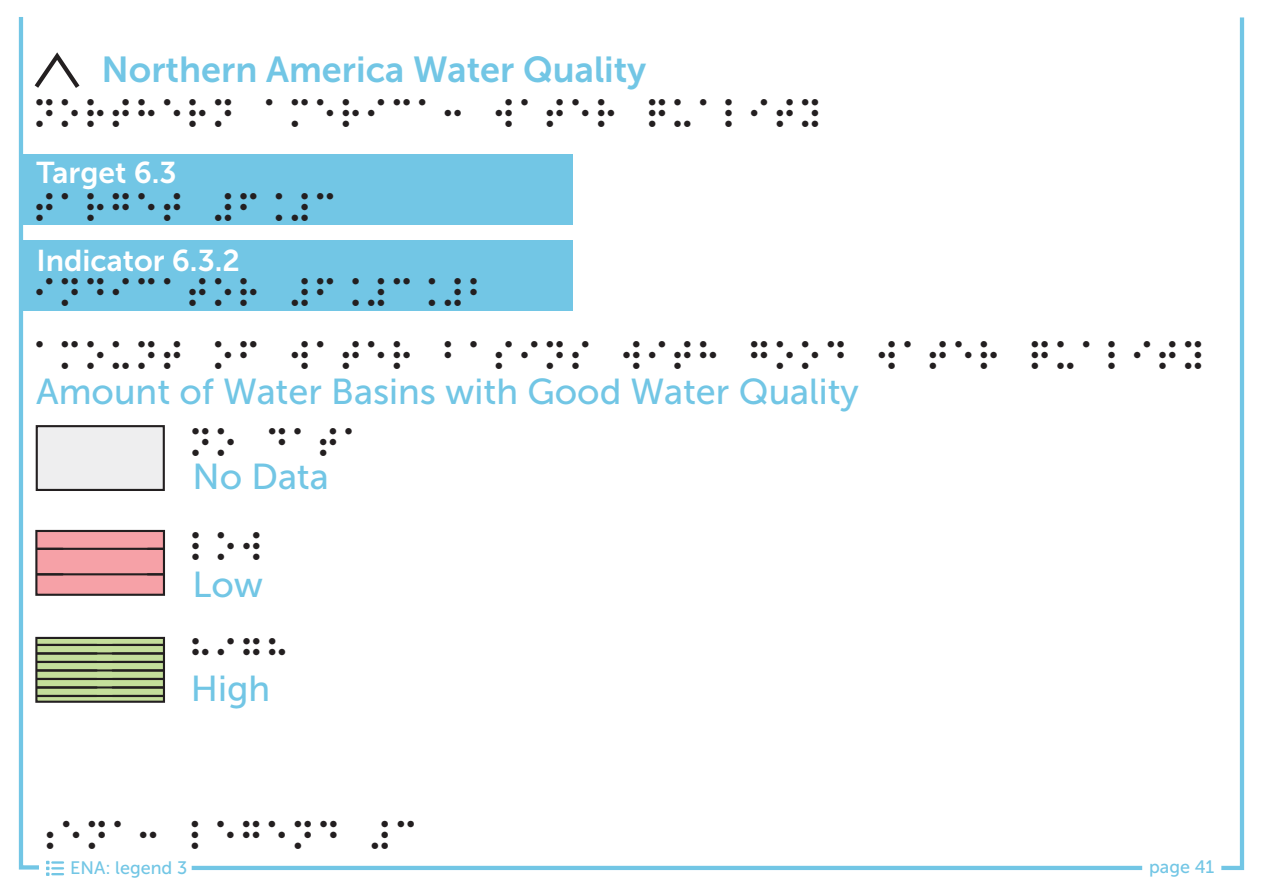
<style>
.page{position:relative;width:1263px;height:893px;background:#fff}
.page>*{position:absolute;margin:0;border:0;box-sizing:border-box;transform-origin:0 0}
.t1{font:36.3px "RNIB Braille Regular";color:#231f20}
.t2{font:36px "RNIB Braille Regular";color:#231f20}
.t3{font:36px "Museo Sans 500";color:#72c6e5}
.t4{font:36px "Museo Sans 700";color:#72c6e5}
.t5{font:30px "Museo Sans 700";color:#fff}
.t6{font:18px "Museo Sans 500";color:#72c6e5}
</style>
<div class="page">
<div style="left:36px;top:425px;width:129px;height:66px;background:#eeeeef;border:2px solid #231f20"></div>
<svg style="left:84px;top:530px;width:81px;height:66px;background:#d58d92"></svg>
<svg style="left:84px;top:637px;width:81px;height:66px;background:#8e9f72"></svg>
<div style="left:20px;top:154px;width:552px;height:70px;background:#72c6e5"></div>
<div style="left:20px;top:240px;width:552px;height:70px;background:#72c6e5"></div>
<hr style="left:192px;top:866px;width:950px;height:4px;background:#72c6e5">
<svg style="left:1221px;top:17px;width:24px;height:853px"></svg>
<svg style="left:18px;top:17px;width:66px;height:859px"></svg>
<p class="t4" style="left:102px;top:49px;width:546px">Northern America Water Quality</p>
<p class="t2" style="left:36px;top:94px;width:793px">NORTHERN AMERICA3 WATER QUALITY</p>
<p class="t5" style="left:36px;top:156px;width:142px">Target 6.3</p>
<p class="t2" style="left:36px;top:187px;width:308px">TARGET #F.#C</p>
<p class="t5" style="left:36px;top:244px;width:205px">Indicator 6.3.2</p>
<p class="t2" style="left:36px;top:273px;width:461px">INDICATOR #F.#C.#B</p>
<p class="t2" style="left:36px;top:335px;width:1176px">AMOUNT OF WATER BASINS WITH GOOD WATER QUALITY</p>
<p class="t3" style="left:36px;top:372px;width:824px">Amount of Water Basins with Good Water Quality</p>
<p class="t2" style="left:192px;top:422px;width:180px">NO DATA</p>
<p class="t3" style="left:192px;top:457px;width:138px">No Data</p>
<p class="t2" style="left:192px;top:527px;width:78px">LOW</p>
<p class="t3" style="left:192px;top:565px;width:72px">Low</p>
<p class="t2" style="left:192px;top:632px;width:104px">HIGH</p>
<p class="t3" style="left:191px;top:669px;width:81px">High</p>
<p class="t1" style="left:37px;top:815px;width:388px">;ENA3 LEGEND #C</p>
<p class="t6" style="left:70px;top:858px;width:119px">ENA: legend 3</p>
<p class="t6" style="left:1149px;top:857px;width:67px">page 41</p>
</div>
